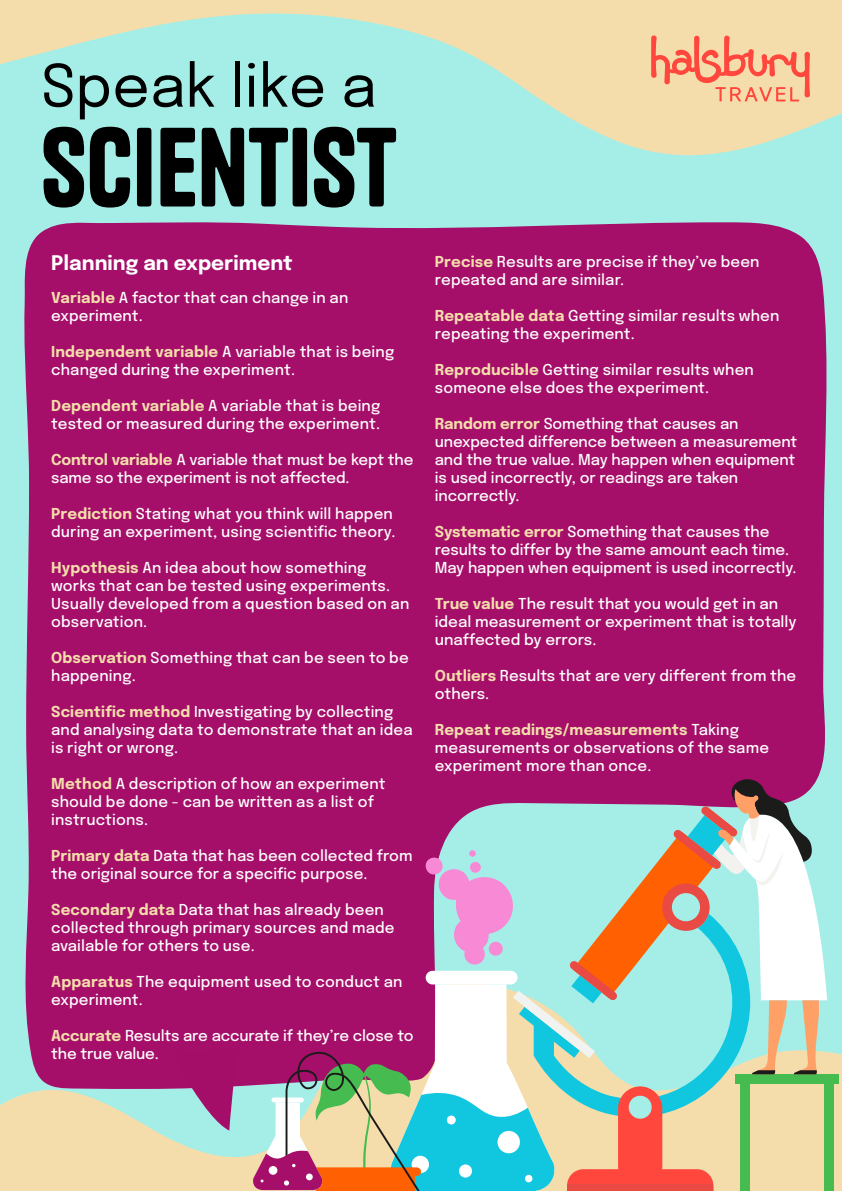
<style>
.page{position:relative;width:842px;height:1191px;background:#fff}
.page>*{position:absolute;margin:0;border:0;box-sizing:border-box;transform-origin:0 0}
.t1{font:104.9px "Tanker";color:#000}
.t2{font:58.3px "Epilogue";color:#000}
.t3{font:700 20px "Epilogue";color:#fff}
.t4{font:500 15px/18px "Epilogue";letter-spacing:.005em;color:#fff}
.s1{font-weight:700;color:#f5ddab}
</style>
<div class="page">
<div style="left:0;top:241px;width:842px;height:950px;background:#a5eee8"></div>
<svg style="left:0;top:1053px;width:842px;height:138px;fill:#f5ddab"></svg>
<svg style="left:0;top:0;width:842px;height:241px;background:#bce9d6"></svg>
<div style="left:21px;top:220px;width:817px;height:869px;background:#a50e69"></div>
<svg style="left:651px;top:35px;width:159px;height:66px;background:#f7b58d"></svg>
<svg style="left:173px;top:1047px;width:67px;height:83px"></svg>
<div style="left:735px;top:1074px;width:104px;height:10px;background:#45bb50"></div>
<div style="left:824px;top:1083px;width:10px;height:108px;background:#45bb50"></div>
<svg style="left:252px;top:771px;width:575px;height:420px"></svg>
<h2 class="t2" style="left:41px;top:44px;width:337px">Speak like a</h2>
<h1 class="t1" style="left:41px;top:102px;width:356px">SCIENTIST</h1>
<h3 class="t3" style="left:51px;top:248px;width:243px">Planning an experiment</h3>
<p class="t4" style="left:51px;top:287px;width:299px"><span class="s1">Variable</span> A factor that can change in an experiment.</p>
<p class="t4" style="left:51px;top:341px;width:345px"><span class="s1">Independent variable</span> A variable that is being changed during the experiment.</p>
<p class="t4" style="left:51px;top:395px;width:331px"><span class="s1">Dependent variable</span> A variable that is being tested or measured during the experiment.</p>
<p class="t4" style="left:51px;top:449px;width:364px"><span class="s1">Control variable</span> A variable that must be kept the same so the experiment is not affected.</p>
<p class="t4" style="left:51px;top:503px;width:346px"><span class="s1">Prediction</span> Stating what you think will happen during an experiment, using scientific theory.</p>
<p class="t4" style="left:51px;top:557px;width:360px"><span class="s1">Hypothesis</span> An idea about how something works that can be tested using experiments.<br>Usually developed from a question based on an observation.</p>
<p class="t4" style="left:51px;top:647px;width:359px"><span class="s1">Observation</span> Something that can be seen to be happening.</p>
<p class="t4" style="left:51px;top:701px;width:363px"><span class="s1">Scientific method</span> Investigating by collecting and analysing data to demonstrate that an idea is right or wrong.</p>
<p class="t4" style="left:51px;top:773px;width:336px"><span class="s1">Method</span> A description of how an experiment should be done - can be written as a list of instructions.</p>
<p class="t4" style="left:51px;top:845px;width:363px"><span class="s1">Primary data</span> Data that has been collected from the original source for a specific purpose.</p>
<p class="t4" style="left:51px;top:899px;width:345px"><span class="s1">Secondary data</span> Data that has already been collected through primary sources and made available for others to use.</p>
<p class="t4" style="left:51px;top:971px;width:353px"><span class="s1">Apparatus</span> The equipment used to conduct an experiment.</p>
<p class="t4" style="left:51px;top:1025px;width:364px"><span class="s1">Accurate</span> Results are accurate if they’re close to the true value.</p>
<p class="t4" style="left:435px;top:251px;width:326px"><span class="s1">Precise</span> Results are precise if they’ve been repeated and are similar.</p>
<p class="t4" style="left:435px;top:305px;width:346px"><span class="s1">Repeatable data</span> Getting similar results when repeating the experiment.</p>
<p class="t4" style="left:435px;top:359px;width:321px"><span class="s1">Reproducible</span> Getting similar results when someone else does the experiment.</p>
<p class="t4" style="left:435px;top:413px;width:364px"><span class="s1">Random error</span> Something that causes an unexpected difference between a measurement and the true value. May happen when equipment is used incorrectly, or readings are taken incorrectly.</p>
<p class="t4" style="left:435px;top:521px;width:363px"><span class="s1">Systematic error</span> Something that causes the results to differ by the same amount each time.<br>May happen when equipment is used incorrectly.</p>
<p class="t4" style="left:435px;top:593px;width:363px"><span class="s1">True value</span> The result that you would get in an ideal measurement or experiment that is totally unaffected by errors.</p>
<p class="t4" style="left:435px;top:665px;width:363px"><span class="s1">Outliers</span> Results that are very different from the others.</p>
<p class="t4" style="left:435px;top:719px;width:336px"><span class="s1">Repeat readings/measurements</span> Taking measurements or observations of the same experiment more than once.</p>
</div>
